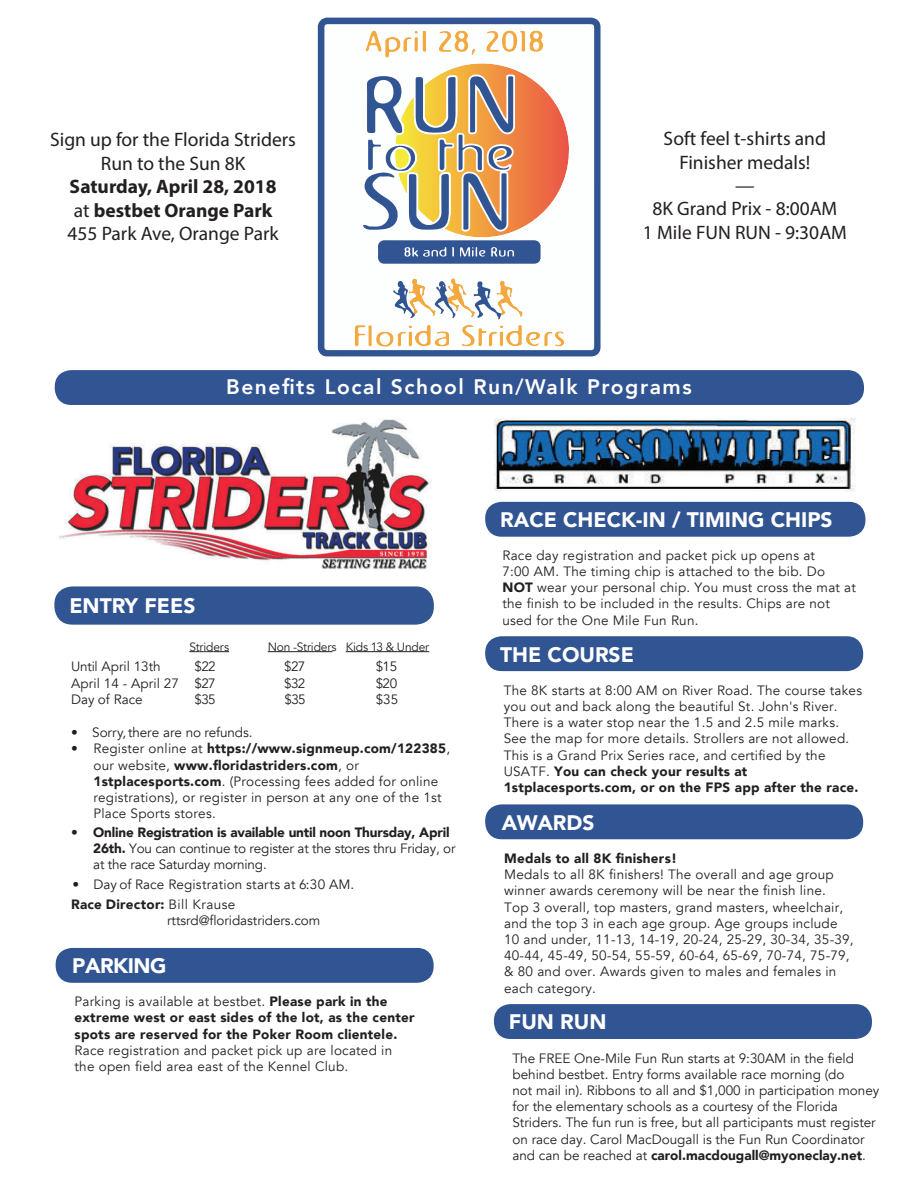
<style>
.page{position:relative;width:918px;height:1188px;background:#fff}
.page>*{position:absolute;margin:0;border:0;box-sizing:border-box;transform-origin:0 0}
.t1{font:900 21px "Avenir";color:#fff}
.t2{font:800 21px "Avenir";letter-spacing:.075em;color:#fff}
.t3{font:900 21px "Avenir";letter-spacing:-.025em;color:#fff}
.t4{font:19.5px/23.4px "Myriad Pro";color:#231f20;text-align:center}
.t5{font:700 19.5px/23.4px "Myriad Pro";color:#231f20;text-align:center}
.t6{font:13.5px/16.2px "Avenir";letter-spacing:.02em;color:#231f20}
.t7{font:13.5px/16.2px "Avenir";color:#231f20}
.t8{font:900 13.5px/16.2px "Avenir";letter-spacing:.02em;color:#231f20}
.t9{font:13.5px/16.2px "Avenir";letter-spacing:-.015em;color:#231f20}
.t10{font:13.5px/16.2px "Avenir";letter-spacing:-.01em;color:#231f20}
.t11{font:13.5px "Avenir";letter-spacing:-.005em;color:#231f20}
.t12{font:12px "Avenir";letter-spacing:-.01em;color:#231f20}
.s1{font-weight:400}
.s2{font-weight:900}
</style>
<div class="page">
<div style="left:54px;top:586px;width:380px;height:39px;background:#315492;border-radius:18px"></div>
<hr style="left:268px;top:651px;width:65px;height:1px;background:#231f20">
<hr style="left:346px;top:651px;width:83px;height:1px;background:#231f20">
<svg style="left:189px;top:651px;width:40px;height:1px"></svg>
<div style="left:55px;top:370px;width:809px;height:35px;background:#315492;border-radius:16px"></div>
<img style="left:59px;top:419px;width:370px;height:151px">
<img style="left:495px;top:418px;width:360px;height:74px">
<div style="left:56px;top:948px;width:378px;height:35px;background:#315492;border-radius:16px"></div>
<svg style="left:318px;top:18px;width:282px;height:338px"></svg>
<svg style="left:355px;top:278px;width:210px;height:69px"></svg>
<svg style="left:363px;top:74px;width:152px;height:158px"></svg>
<svg style="left:378px;top:240px;width:163px;height:24px;background:#48679e"></svg>
<div style="left:485px;top:804px;width:378px;height:35px;background:#315492;border-radius:16px"></div>
<div style="left:494px;top:1004px;width:378px;height:35px;background:#315492;border-radius:16px"></div>
<div style="left:485px;top:636px;width:378px;height:35px;background:#315492;border-radius:16px"></div>
<div style="left:485px;top:502px;width:380px;height:35px;background:#315492;border-radius:16px"></div>
<h2 class="t4" style="left:50px;top:128px;width:247px">Sign up for the Florida Striders<br>Run to the Sun 8K</h2>
<h2 class="t5" style="left:68px;top:174px;width:213px">Saturday, April 28, 2018 <span class="s1">at</span> bestbet Orange Park<br><span class="s1">455 Park Ave, Orange Park</span></h2>
<h2 class="t4" style="left:643px;top:127px;width:205px">Soft feel t-shirts and<br>Finisher medals!<br>—<br>8K Grand Prix - 8:00AM<br>1 Mile FUN RUN - 9:30AM</h2>
<h1 class="t2" style="left:226px;top:370px;width:467px">Benefits Local School Run/Walk Programs</h1>
<h1 class="t1" style="left:69px;top:588px;width:128px">ENTRY FEES</h1>
<p class="t12" style="left:189px;top:639px;width:41px">Striders</p>
<p class="t12" style="left:268px;top:639px;width:163px">Non -Striders Kids 13 &amp; Under</p>
<p class="t7" style="left:71px;top:659px;width:91px">Until April 13th</p>
<p class="t6" style="left:376px;top:659px;width:23px">$15</p>
<p class="t6" style="left:71px;top:675px;width:109px">April 14 - April 27</p>
<p class="t6" style="left:376px;top:675px;width:23px">$20</p>
<p class="t7" style="left:71px;top:691px;width:73px">Day of Race</p>
<p class="t6" style="left:376px;top:691px;width:24px">$35</p>
<p class="t10" style="left:71px;top:724px;width:183px">• Sorry,there are no refunds. •</p>
<p class="t6" style="left:195px;top:659px;width:23px;text-align:justify">$22 $27 $35</p>
<p class="t6" style="left:284px;top:659px;width:23px">$27 $32</p>
<p class="t6" style="left:285px;top:692px;width:23px">$35</p>
<p class="t6" style="left:93px;top:741px;width:358px">Register online at <span class="s2">https://www.signmeup.com/122385</span>, our website, <span class="s2">www.floridastriders.com</span>, or <span class="s2">1stplacesports.com</span>. (Processing fees added for online registrations), or register in person at any one of the 1st Place Sports stores.</p>
<p class="t9" style="left:93px;top:824px;width:364px"><span class="s2">Online Registration is available until noon Thursday, April<br>26th.</span> You can continue to register at the stores thru Friday, or at the race Saturday morning.</p>
<p class="t6" style="left:71px;top:824px;width:8px">•</p>
<p class="t6" style="left:71px;top:875px;width:285px;line-height:19.2px">• Day of Race Registration starts at 6:30 AM.<br><span class="s2">Race Director:</span> Bill Krause</p>
<p class="t11" style="left:167px;top:912px;width:154px">rttsrd@floridastriders.com</p>
<h1 class="t3" style="left:72px;top:948px;width:96px">PARKING</h1>
<p class="t8" style="left:75px;top:993px;width:342px"><span class="s1">Parking is available at bestbet.</span> Please park in the extreme west or east sides of the lot, as the center spots are reserved for the Poker Room clientele.</p>
<p class="t6" style="left:75px;top:1042px;width:319px">Race registration and packet pick up are located in the open field area east of the Kennel Club.</p>
<h1 class="t1" style="left:500px;top:502px;width:334px">RACE CHECK-IN / TIMING CHIPS</h1>
<p class="t6" style="left:502px;top:547px;width:355px">Race day registration and packet pick up opens at<br>7:00 AM. The timing chip is attached to the bib. Do <span class="s2">NOT</span> wear your personal chip. You must cross the mat at the finish to be included in the results. Chips are not used for the One Mile Fun Run.</p>
<h1 class="t1" style="left:500px;top:636px;width:135px">THE COURSE</h1>
<p class="t6" style="left:504px;top:682px;width:360px">The 8K starts at 8:00 AM on River Road. The course takes you out and back along the beautiful St. John's River.<br>There is a water stop near the 1.5 and 2.5 mile marks.<br>See the map for more details. Strollers are not allowed.<br>This is a Grand Prix Series race, and certified by the USATF. <span class="s2">You can check your results at 1stplacesports.com, or on the FPS app after the race.</span></p>
<h1 class="t1" style="left:502px;top:805px;width:94px">AWARDS</h1>
<p class="t6" style="left:504px;top:867px;width:351px">Medals to all 8K finishers! The overall and age group winner awards ceremony will be near the finish line.<br>Top 3 overall, top masters, grand masters, wheelchair, and the top 3 in each age group. Age groups include 10 and under, 11-13, 14-19, 20-24, 25-29, 30-34, 35-39, 40-44, 45-49, 50-54, 55-59, 60-64, 65-69, 70-74, 75-79, &amp; 80 and over. Awards given to males and females in each category.</p>
<p class="t8" style="left:504px;top:849px;width:175px">Medals to all 8K finishers!</p>
<h1 class="t1" style="left:509px;top:1004px;width:99px">FUN RUN</h1>
<p class="t7" style="left:512px;top:1050px;width:369px">The FREE One-Mile Fun Run starts at 9:30AM in the field behind bestbet. Entry forms available race morning (do<br>not mail in). Ribbons to all and $1,000 in participation money for the elementary schools as a courtesy of the Florida Striders. The fun run is free, but all participants must register on race day. Carol MacDougall is the Fun Run Coordinator and can be reached at <span class="s2">carol.macdougall@myoneclay.net</span>.</p>
</div>
